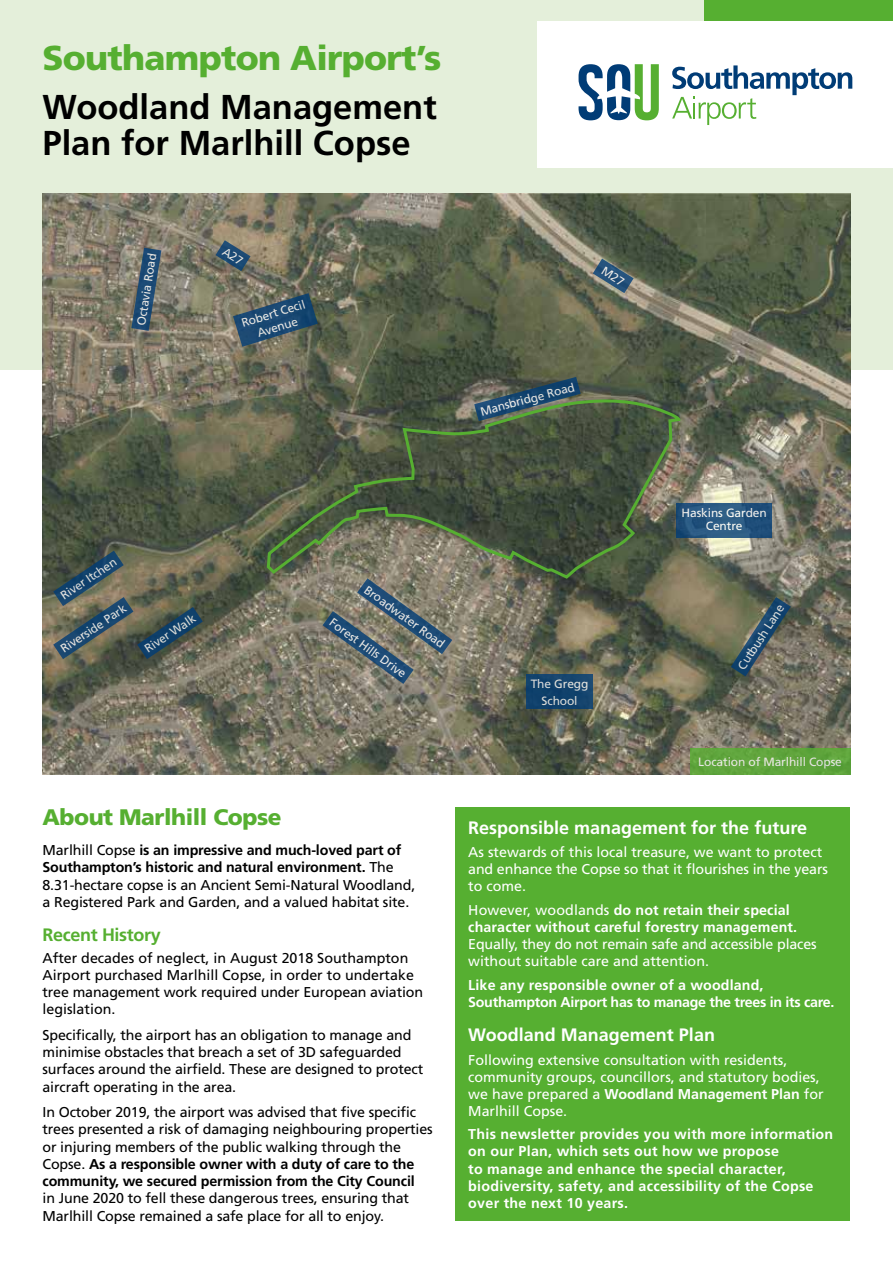
<style>
.page{position:relative;width:893px;height:1263px;background:#fff}
.page>*{position:absolute;margin:0;border:0;box-sizing:border-box;transform-origin:0 0}
.t1{font:700 34.5px/36px "Frutiger";color:#000}
.t2{font:900 34.5px "Frutiger";letter-spacing:-.02em;color:#56af31}
.t3{font:900 22.5px "Frutiger";letter-spacing:-.02em;color:#56af31}
.t4{font:700 18px "Frutiger";color:#fff}
.t5{font:700 18px "Frutiger";letter-spacing:-.02em;color:#56af31}
.t6{font:14.25px/17.2px "Frutiger";letter-spacing:-.01em;color:#000}
.t7{font:14.25px/17.1px "Frutiger";color:#fff}
.t8{font:700 14.25px/17.1px "Frutiger";letter-spacing:.02em;color:#fff}
.t9{font:700 14.25px/17.1px "Frutiger";letter-spacing:-.02em;color:#fff}
.t10{font:12px/16.5px "Frutiger";letter-spacing:-.01em;color:#fff;text-align:center}
.s1{font-weight:700}
.s2{font-weight:400}
</style>
<div class="page">
<div style="left:0;top:0;width:893px;height:370px;background:#e4efda"></div>
<div style="left:705px;top:0;width:188px;height:43px;background:#56af31"></div>
<div style="left:538px;top:21px;width:355px;height:147px;background:#fff"></div>
<svg style="left:579px;top:64px;width:80px;height:56px"></svg>
<svg style="left:672px;top:65px;width:180px;height:60px"></svg>
<div style="left:455px;top:807px;width:395px;height:413px;background:#56af31"></div>
<img style="left:43px;top:193px;width:807px;height:582px">
<svg style="left:265px;top:397px;width:417px;height:183px;background:#535c47"></svg>
<div style="left:690px;top:749px;width:160px;height:26px;background:#5fa53d"></div>
<div style="left:526px;top:675px;width:67px;height:34px;background:#10416c"></div>
<svg style="left:677px;top:503px;width:95px;height:34px;background:#26557f"></svg>
<svg style="left:731px;top:597px;width:60px;height:79px;background:#556361"></svg>
<svg style="left:323px;top:578px;width:129px;height:106px;background:#6b7372"></svg>
<svg style="left:53px;top:551px;width:150px;height:108px;background:#545f59"></svg>
<svg style="left:131px;top:248px;width:30px;height:83px;background:#496173"></svg>
<svg style="left:474px;top:377px;width:107px;height:44px;background:#415a5c"></svg>
<svg style="left:233px;top:293px;width:85px;height:54px;background:#425b69"></svg>
<svg style="left:216px;top:240px;width:34px;height:31px"></svg>
<svg style="left:593px;top:259px;width:41px;height:34px"></svg>
<h1 class="t2" style="left:43px;top:37px;width:400px">Southampton Airport’s</h1>
<h1 class="t1" style="left:43px;top:89px;width:396px">Woodland Management<br>Plan for Marlhill Copse</h1>
<p class="t10" style="left:133px;top:324px;width:74px;rotate:-81deg">Octavia Road</p>
<p class="t10" style="left:240px;top:316px;width:68px;line-height:14.4px;rotate:-17deg">Robert Cecil<br>Avenue</p>
<p class="t10" style="left:479px;top:404px;width:98px;rotate:-15deg">Mansbridge Road</p>
<p class="t10" style="left:57px;top:590px;width:66px;rotate:-34deg">River Itchen</p>
<p class="t10" style="left:57px;top:643px;width:78px;rotate:-34deg">Riverside Park</p>
<p class="t10" style="left:141px;top:643px;width:60px;rotate:-34deg">River Walk</p>
<p class="t10" style="left:370px;top:581px;width:98px;rotate:36deg">Broadwater Road</p>
<p class="t10" style="left:336px;top:614px;width:93px;rotate:36deg">Forest Hills Drive</p>
<h2 class="t3" style="left:43px;top:804px;width:241px">About Marlhill Copse</h2>
<p class="t6" style="left:43px;top:842px;width:374px">Marlhill Copse <span class="s1">is an impressive and much-loved part of Southampton’s historic and natural environment.</span> The 8.31-hectare copse is an Ancient Semi-Natural Woodland, a Registered Park and Garden, and a valued habitat site.</p>
<p class="t5" style="left:43px;top:924px;width:120px">Recent History</p>
<p class="t6" style="left:43px;top:949px;width:382px">After decades of neglect, in August 2018 Southampton Airport purchased Marlhill Copse, in order to undertake tree management work required under European aviation legislation.</p>
<p class="t6" style="left:43px;top:1026px;width:382px">Specifically, the airport has an obligation to manage and minimise obstacles that breach a set of 3D safeguarded surfaces around the airfield. These are designed to protect aircraft operating in the area.</p>
<p class="t6" style="left:43px;top:1104px;width:392px">In October 2019, the airport was advised that five specific trees presented a risk of damaging neighbouring properties or injuring members of the public walking through the Copse. <span class="s1">As a responsible owner with a duty of care to the community, we secured permission from the City Council</span></p>
<p class="t6" style="left:43px;top:1190px;width:368px">in June 2020 to fell these dangerous trees, ensuring that<br>Marlhill Copse remained a safe place for all to enjoy.</p>
<p class="t10" style="left:682px;top:506px;width:87px;line-height:13.5px">Haskins Garden<br>Centre</p>
<p class="t10" style="left:531px;top:676px;width:59px">The Gregg<br>School</p>
<p class="t10" style="left:734px;top:664px;width:76px;rotate:-57deg">Cutbush Lane</p>
<p class="t10" style="left:698px;top:754px;width:145px">Location of Marlhill Copse</p>
<p class="t4" style="left:468px;top:817px;width:340px">Responsible management for the future</p>
<p class="t7" style="left:468px;top:844px;width:361px">As stewards of this local treasure, we want to protect and enhance the Copse so that it flourishes in the years to come.</p>
<p class="t8" style="left:468px;top:901px;width:330px"><span class="s2">However, woodlands</span> do not retain their special character without careful forestry management.</p>
<p class="t7" style="left:468px;top:935px;width:350px">Equally, they do not remain safe and accessible places without suitable care and attention.</p>
<p class="t9" style="left:468px;top:976px;width:368px">Like any responsible owner of a woodland,<br>Southampton Airport has to manage the trees in its care.</p>
<p class="t4" style="left:468px;top:1024px;width:248px">Woodland Management Plan</p>
<p class="t7" style="left:468px;top:1051px;width:357px">Following extensive consultation with residents, community groups, councillors, and statutory bodies, we have prepared a <span class="s1">Woodland Management Plan</span> for Marlhill Copse.</p>
<p class="t8" style="left:468px;top:1126px;width:367px">This newsletter provides you with more information on our Plan, which sets out how we propose<br>to manage and enhance the special character, biodiversity, safety, and accessibility of the Copse over the next 10 years.</p>
</div>
